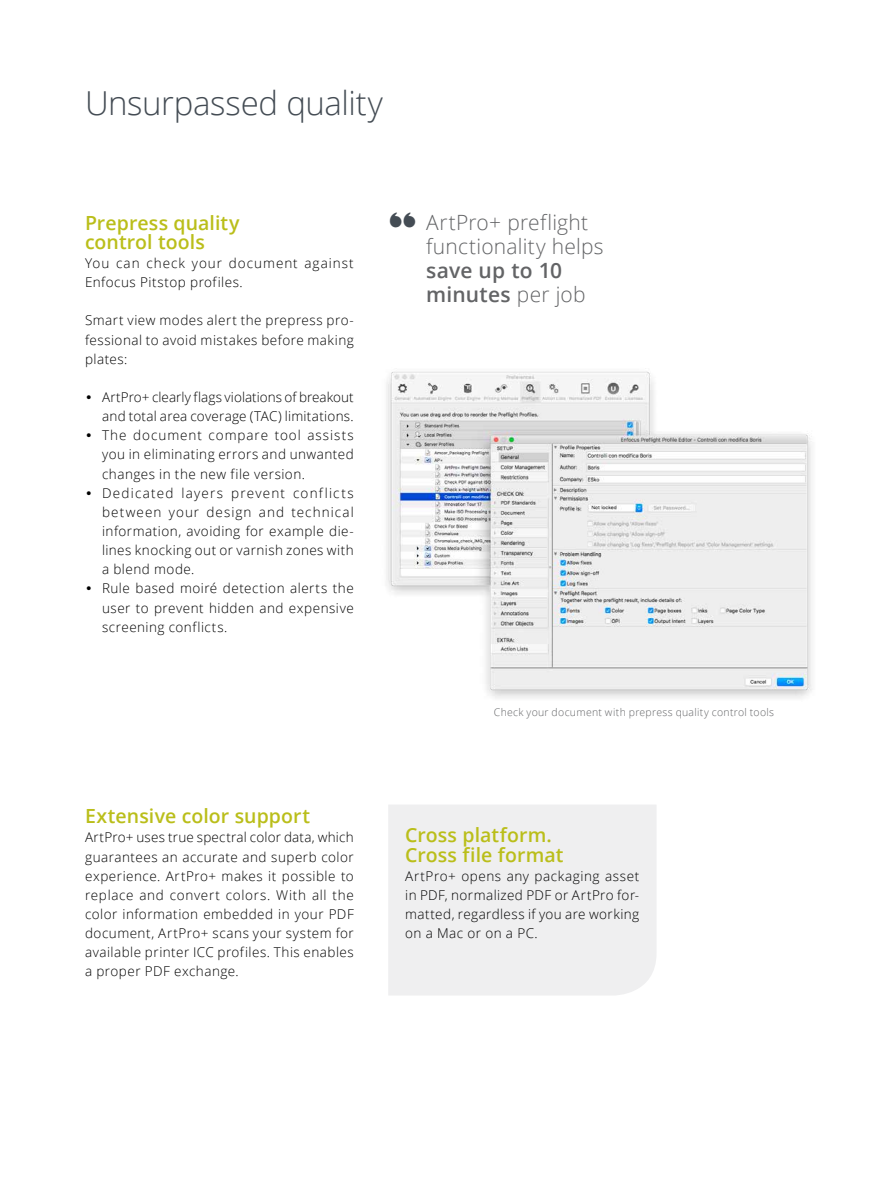
<style>
.page{position:relative;width:893px;height:1187px;background:#fff}
.page>*{position:absolute;margin:0;border:0;box-sizing:border-box;transform-origin:0 0}
.t1{font:300 33px "Open Sans";letter-spacing:-.015em;color:#444c54}
.t2{font:300 21px/24px "Open Sans";letter-spacing:.01em;color:#636466}
.t3{font:600 21px/24px "Open Sans";letter-spacing:.01em;color:#636466}
.t4{font:600 19.5px/19.2px "Open Sans";letter-spacing:.005em;color:#babe1a}
.t5{font:300 13.5px/19.2px "Open Sans";letter-spacing:.035em;color:#000;text-align:justify}
.t6{font:300 13.5px/19.2px "Open Sans";letter-spacing:.01em;color:#000;text-align:right}
.t7{font:300 13.5px/19.2px "Open Sans";letter-spacing:.07em;color:#000}
.t8{font:300 10.5px "Open Sans";letter-spacing:.03em;color:#636466}
.s1{font-weight:300}
</style>
<div class="page">
<img style="left:386px;top:371px;width:426px;height:327px">
<div style="left:388px;top:805px;width:268px;height:190px;background:#efeff0"></div>
<h1 class="t1" style="left:85px;top:80px;width:299px">Unsurpassed quality</h1>
<h3 class="t4" style="left:85px;top:213px;width:156px">Prepress quality control tools</h3>
<p class="t7" style="left:85px;top:253px;width:270px">You can check your document against<br>Enfocus Pitstop profiles.</p>
<p class="t5" style="left:85px;top:310px;width:270px">Smart view modes alert the prepress pro&shy;fessional to avoid mistakes before making plates:</p>
<p class="t6" style="left:85px;top:387px;width:270px">• ArtPro+ clearly flags violations of breakout and total area coverage (TAC) limitations.</p>
<p class="t5" style="left:102px;top:425px;width:253px;text-indent:-17px">• The document compare tool assists you in eliminating errors and unwanted changes in the new file version.</p>
<p class="t5" style="left:102px;top:483px;width:253px;text-indent:-17px">• Dedicated layers prevent conflicts between your design and technical information, avoiding for example die&shy;lines knocking out or varnish zones with a blend mode.</p>
<p class="t5" style="left:102px;top:578px;width:253px;text-indent:-17px">• Rule based moiré detection alerts the user to prevent hidden and expensive screening conflicts.</p>
<h3 class="t4" style="left:85px;top:806px;width:227px">Extensive color support</h3>
<p class="t5" style="left:85px;top:827px;width:270px">ArtPro+ uses true spectral color data, which guarantees an accurate and superb color experience. ArtPro+ makes it possible to replace and convert colors. With all the color information embedded in your PDF document, ArtPro+ scans your system for available printer ICC profiles. This enables a proper PDF exchange.</p>
<h2 class="t2" style="left:426px;top:209px;width:179px">ArtPro+ preflight functionality helps</h2>
<h2 class="t3" style="left:426px;top:258px;width:161px">save up to 10 minutes <span class="s1">per job</span></h2>
<p class="t8" style="left:494px;top:705px;width:282px">Check your document with prepress quality control tools</p>
<h3 class="t4" style="left:405px;top:825px;width:160px">Cross platform.<br>Cross file format</h3>
<p class="t5" style="left:405px;top:865px;width:236px">ArtPro+ opens any packaging asset in PDF, normalized PDF or ArtPro for&shy;matted, regardless if you are working on a Mac or on a PC.</p>
</div>
